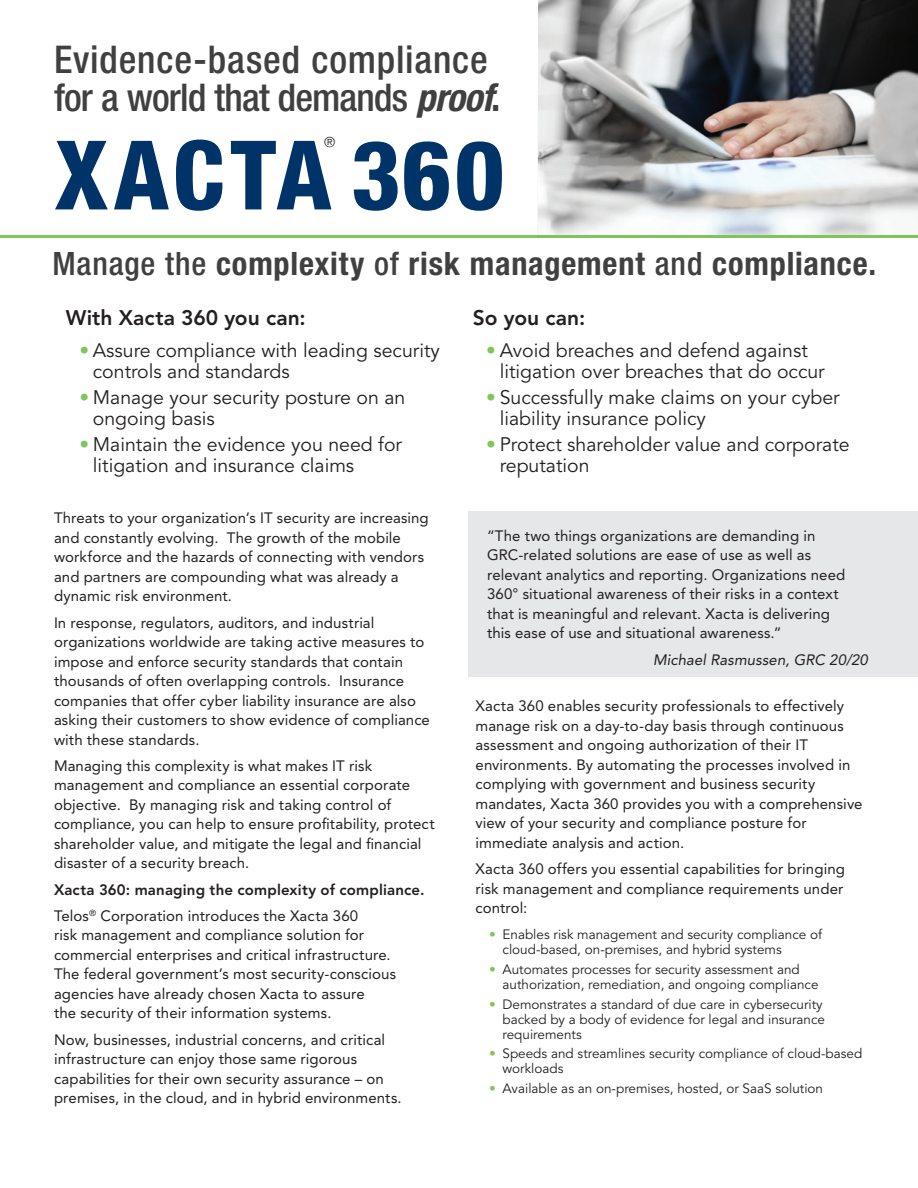
<style>
.page{position:relative;width:918px;height:1188px;background:#fff}
.page>*{position:absolute;margin:0;border:0;box-sizing:border-box;transform-origin:0 0}
.t1{font:800 condensed 96px "Helvetica Neue";letter-spacing:.035em;color:#003367}
.t2{font:500 condensed 38.25px/37.5px "Helvetica Neue";letter-spacing:.02em;color:#404040}
.t3{font:700 condensed 32.25px "Helvetica Neue";letter-spacing:.025em;color:#404040}
.t4{font:800 21px "Avenir";color:#231f20}
.t5{font:19.5px/21px "Avenir";color:#231f20}
.t6{font:15px/19.5px "Avenir";letter-spacing:.005em;color:#231f20}
.t7{font:800 15px/26.2px "Avenir";letter-spacing:.01em;color:#231f20}
.t8{font:italic 15px "Avenir";letter-spacing:.01em;color:#231f20}
.t9{font:13.95px "Helvetica Neue";color:#404040}
.t10{font:13.5px/15px "Avenir";color:#231f20}
.s1{font-weight:700;font-style:italic}
.s2{font-weight:700}
.s3{font-weight:500}
.s4{color:#80c55b}
.s5{font-weight:400}
</style>
<div class="page">
<div style="left:468px;top:511px;width:450px;height:166px;background:#e6e7e9"></div>
<img style="left:538px;top:0;width:380px;height:235px">
<hr style="left:0;top:235px;width:918px;height:3px;background:#80c55b">
<h2 class="t2" style="left:54px;top:41px;width:448px">Evidence-based compliance for a world that demands <span class="s1">proof</span><span class="s2">.</span></h2>
<h1 class="t1" style="left:55px;top:116px;width:451px">XACTA 360</h1>
<p class="t9" style="left:324px;top:132px;width:13px">®</p>
<h3 class="t3" style="left:52px;top:244px;width:825px"><span class="s3">Manage the</span> complexity <span class="s3">of</span> risk management <span class="s3">and</span> compliance.</h3>
<h3 class="t4" style="left:66px;top:305px;width:241px">With Xacta 360 you can:</h3>
<h3 class="t5" style="left:93px;top:341px;width:349px;text-indent:-13px"><span class="s4">•</span> Assure compliance with leading security controls and standards</h3>
<h3 class="t5" style="left:93px;top:387px;width:314px;text-indent:-13px"><span class="s4">•</span> Manage your security posture on an ongoing basis</h3>
<h3 class="t5" style="left:93px;top:434px;width:311px;text-indent:-13px"><span class="s4">•</span> Maintain the evidence you need for litigation and insurance claims</h3>
<h3 class="t4" style="left:473px;top:305px;width:114px">So you can:</h3>
<h3 class="t5" style="left:500px;top:341px;width:326px;text-indent:-13px"><span class="s4">•</span> Avoid breaches and defend against litigation over breaches that do occur</h3>
<h3 class="t5" style="left:500px;top:387px;width:341px;text-indent:-13px"><span class="s4">•</span> Successfully make claims on your cyber liability insurance policy</h3>
<h3 class="t5" style="left:500px;top:434px;width:351px;text-indent:-13px"><span class="s4">•</span> Protect shareholder value and corporate reputation</h3>
<p class="t6" style="left:54px;top:508px;width:376px">Threats to your organization’s IT security are increasing and constantly evolving. The growth of the mobile workforce and the hazards of connecting with vendors and partners are compounding what was already a dynamic risk environment.</p>
<p class="t6" style="left:54px;top:613px;width:377px">In response, regulators, auditors, and industrial organizations worldwide are taking active measures to impose and enforce security standards that contain thousands of often overlapping controls. Insurance companies that offer cyber liability insurance are also asking their customers to show evidence of compliance with these standards.</p>
<p class="t6" style="left:54px;top:756px;width:382px">Managing this complexity is what makes IT risk management and compliance an essential corporate objective. By managing risk and taking control of compliance, you can help to ensure profitability, protect shareholder value, and mitigate the legal and financial disaster of a security breach.</p>
<p class="t7" style="left:54px;top:876px;width:372px">Xacta 360: managing the complexity of compliance.<br><span class="s5">Telos</span><sup>®</sup> <span class="s5">Corporation introduces the Xacta 360</span></p>
<p class="t6" style="left:54px;top:925px;width:344px">risk management and compliance solution for commercial enterprises and critical infrastructure.<br>The federal government’s most security-conscious agencies have already chosen Xacta to assure<br>the security of their information systems.</p>
<p class="t6" style="left:54px;top:1030px;width:349px">Now, businesses, industrial concerns, and critical infrastructure can enjoy those same rigorous capabilities for their own security assurance – on premises, in the cloud, and in hybrid environments.</p>
<p class="t6" style="left:487px;top:526px;width:360px">“The two things organizations are demanding in GRC-related solutions are ease of use as well as relevant analytics and reporting. Organizations need 360° situational awareness of their risks in a context that is meaningful and relevant. Xacta is delivering this ease of use and situational awareness.”</p>
<p class="t8" style="left:653px;top:651px;width:216px">Michael Rasmussen, GRC 20/20</p>
<p class="t6" style="left:476px;top:696px;width:389px">Xacta 360 enables security professionals to effectively manage risk on a day-to-day basis through continuous assessment and ongoing authorization of their IT environments. By automating the processes involved in complying with government and business security mandates, Xacta 360 provides you with a comprehensive view of your security and compliance posture for immediate analysis and action.</p>
<p class="t6" style="left:476px;top:859px;width:371px;text-align:justify">Xacta 360 offers you essential capabilities for bringing risk management and compliance requirements under control:</p>
<p class="t10" style="left:503px;top:928px;width:321px;text-indent:-14px"><span class="s4">•</span> Enables risk management and security compliance of cloud-based, on-premises, and hybrid systems</p>
<p class="t10" style="left:503px;top:962px;width:318px;text-indent:-14px"><span class="s4">•</span> Automates processes for security assessment and authorization, remediation, and ongoing compliance</p>
<p class="t10" style="left:503px;top:997px;width:324px;text-indent:-14px"><span class="s4">•</span> Demonstrates a standard of due care in cybersecurity backed by a body of evidence for legal and insurance requirements</p>
<p class="t10" style="left:503px;top:1046px;width:361px;text-indent:-14px"><span class="s4">•</span> Speeds and streamlines security compliance of cloud-based workloads</p>
<p class="t10" style="left:489px;top:1081px;width:336px"><span class="s4">•</span> Available as an on-premises, hosted, or SaaS solution</p>
</div>
